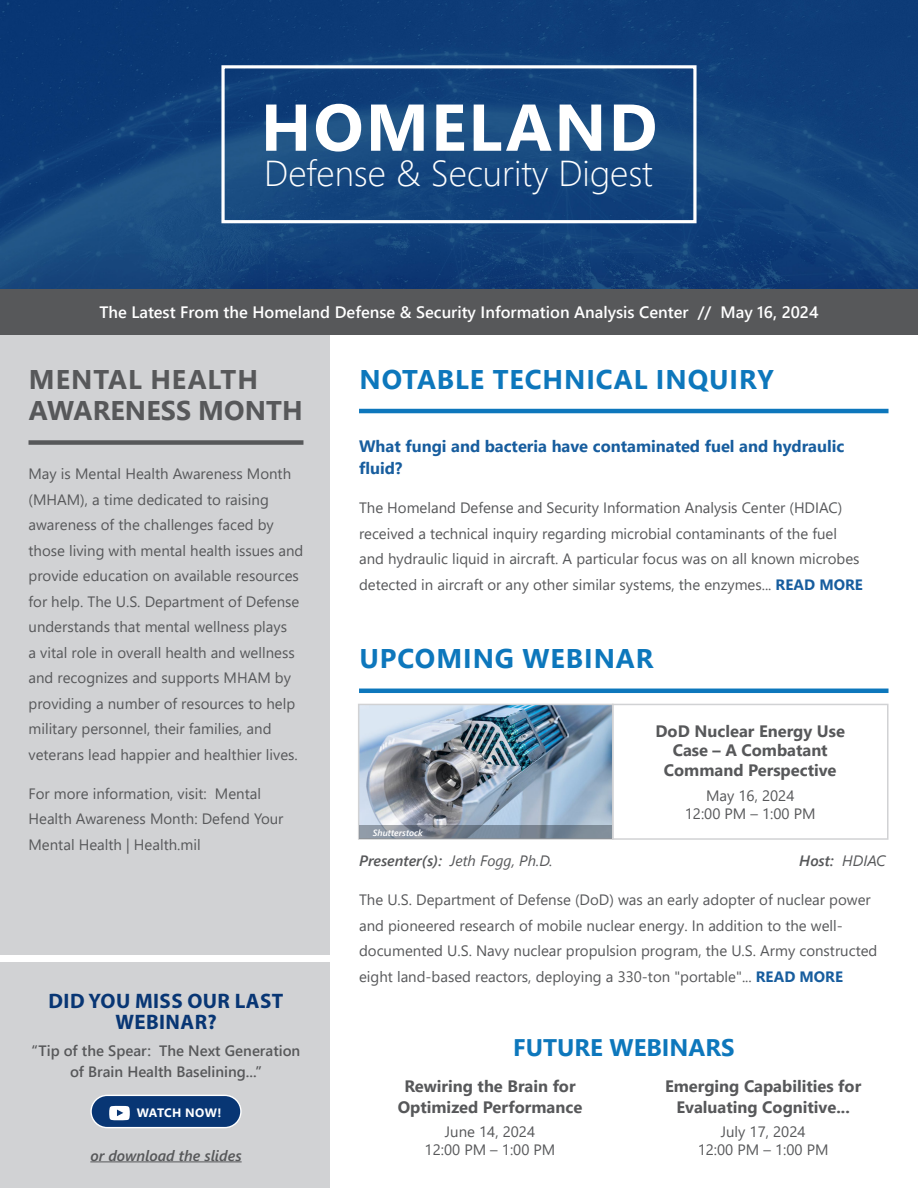
<style>
.page{position:relative;width:918px;height:1188px;background:#fff}
.page>*{position:absolute;margin:0;border:0;box-sizing:border-box;transform-origin:0 0}
.t1{font:700 66px "Segoe UI";letter-spacing:.035em;color:#fff}
.t2{font:300 36px "Segoe UI";color:#fff}
.Heading_1_-_Blue{font:700 27px "Segoe UI";letter-spacing:.035em;color:#0d77bc}
.Heading_1_-_Gray{font:700 27px/31.5px "Segoe UI";letter-spacing:.005em;color:#57585a}
.Copy{font:700 24px "Segoe UI";color:#0d77bc}
.t3{font:700 21px/21px "Myriad Pro";letter-spacing:.02em;color:#083674;text-align:center}
.Copy-2{font:700 16.5px/21px "Segoe UI";color:#57585a;text-align:center}
.Cover_Banner_Text{font:600 16.5px "Segoe UI";color:#fff}
.Heading_2_-_Green{font:700 16.5px/22.5px "Segoe UI";color:#175d9e}
.Webinar_Header{font:700 16.5px/19.5px "Segoe UI";color:#57585a;text-align:center}
.Copy-3{font:15px/25.5px "Segoe UI";color:#57585a}
.Webinar_Dates{font:15px/18px "Segoe UI";color:#57585a;text-align:center}
.Heading_2_-_Green-2{font:600 15px/21px "Segoe UI";color:#57585a;text-align:center}
.Heading_3_-_First_word_bolded{font:italic 15px "Segoe UI";color:#57585a}
.Heading_2_-_Green-3{font:italic 600 15px "Segoe UI";color:#57585a}
.Heading_3_-_First_word_bolded-2{font:italic 600 15px "Segoe UI";color:#57585a}
.Grey_Button_Text{font:700 12.15px "Segoe UI";letter-spacing:.015em;color:#fff}
.Image_Source{font:italic 600 9px "Segoe UI";color:#fff}
.s1{font-weight:700;color:#175d9e}
.s2{font-weight:600}
.s3{font-weight:400}
</style>
<div class="page">
<div style="left:0;top:335px;width:330px;height:619px;background:#d1d2d4"></div>
<div style="left:0;top:963px;width:330px;height:225px;background:#d1d2d4"></div>
<hr style="left:359px;top:409px;width:530px;height:4px;background:#0d77bc">
<hr style="left:359px;top:689px;width:530px;height:4px;background:#0d77bc">
<div style="left:0;top:289px;width:918px;height:46px;background:#57585a"></div>
<svg style="left:358px;top:703px;width:531px;height:137px"></svg>
<svg style="left:359px;top:826px;width:253px;height:13px;background:#7d8896"></svg>
<hr style="left:90px;top:1161px;width:152px;height:1px;background:#57585a">
<div style="left:91px;top:1095px;width:150px;height:33px;background:#083674;border-radius:16px"></div>
<svg style="left:109px;top:1106px;width:21px;height:14px"></svg>
<div style="left:90px;top:1095px;width:152px;height:33px;border:1px solid #fff;border-radius:16px"></div>
<div style="left:29px;top:440px;width:274px;height:5px;background:#57585a"></div>
<img style="left:0;top:0;width:918px;height:289px">
<div style="left:221px;top:65px;width:476px;height:158px;border:3px solid #fff"></div>
<h1 class="t1" style="left:261px;top:65px;width:398px">HOMELAND</h1>
<h2 class="t2" style="left:264px;top:139px;width:390px">Defense &amp; Security Digest</h2>
<p class="Cover_Banner_Text" style="left:99px;top:296px;width:721px">The Latest From the Homeland Defense &amp; Security Information Analysis Center // May 16, 2024</p>
<p class="Heading_1_-_Gray" style="left:29px;top:361px;width:275px">MENTAL HEALTH<br>AWARENESS MONTH</p>
<p class="Copy-3" style="left:29px;top:460px;width:276px">May is Mental Health Awareness Month (MHAM), a time dedicated to raising awareness of the challenges faced by those living with mental health issues and provide education on available resources for help. The U.S. Department of Defense understands that mental wellness plays<br>a vital role in overall health and wellness and recognizes and supports MHAM by providing a number of resources to help military personnel, their families, and veterans lead happier and healthier lives.</p>
<p class="Copy-3" style="left:29px;top:779px;width:257px">For more information, visit: Mental<br>Health Awareness Month: Defend Your<br>Mental Health | Health.mil</p>
<p class="t3" style="left:49px;top:989px;width:236px">DID YOU MISS OUR LAST<br>WEBINAR?</p>
<p class="Heading_2_-_Green-2" style="left:32px;top:1039px;width:270px">“Tip of the Spear: The Next Generation of Brain Health Baselining...”</p>
<p class="Grey_Button_Text" style="left:137px;top:1101px;width:86px">WATCH NOW!</p>
<p class="Heading_2_-_Green-3" style="left:90px;top:1141px;width:153px">or download the slides</p>
<p class="Heading_1_-_Blue" style="left:360px;top:353px;width:416px">NOTABLE TECHNICAL INQUIRY</p>
<p class="Heading_2_-_Green" style="left:359px;top:433px;width:487px">What fungi and bacteria have contaminated fuel and hydraulic fluid?</p>
<p class="Copy-3" style="left:359px;top:494px;width:505px">The Homeland Defense and Security Information Analysis Center (HDIAC) received a technical inquiry regarding microbial contaminants of the fuel and hydraulic liquid in aircraft. A particular focus was on all known microbes detected in aircraft or any other similar systems, the enzymes... <span class="s1">READ MORE</span></p>
<p class="Heading_1_-_Blue" style="left:360px;top:633px;width:296px">UPCOMING WEBINAR</p>
<p class="Image_Source" style="left:373px;top:824px;width:52px">Shutterstock</p>
<p class="Webinar_Header" style="left:656px;top:720px;width:191px">DoD Nuclear Energy Use<br>Case – A Combatant<br>Command Perspective</p>
<p class="Webinar_Dates" style="left:685px;top:785px;width:132px">May 16, 2024<br>12:00 PM – 1:00 PM</p>
<p class="Heading_3_-_First_word_bolded" style="left:359px;top:847px;width:195px"><span class="s2">Presenter(s):</span> Jeth Fogg, Ph.D.</p>
<p class="Heading_3_-_First_word_bolded-2" style="left:799px;top:847px;width:88px">Host: <span class="s3">HDIAC</span></p>
<p class="Copy-3" style="left:359px;top:886px;width:520px">The U.S. Department of Defense (DoD) was an early adopter of nuclear power and pioneered research of mobile nuclear energy. In addition to the well&shy;documented U.S. Navy nuclear propulsion program, the U.S. Army constructed eight land-based reactors, deploying a 330-ton "portable"... <span class="s1">READ MORE</span></p>
<p class="Copy" style="left:513px;top:1024px;width:223px">FUTURE WEBINARS</p>
<p class="Copy-2" style="left:665px;top:1074px;width:198px">Emerging Capabilities for<br>Evaluating Cognitive...</p>
<p class="Webinar_Dates" style="left:698px;top:1122px;width:132px">July 17, 2024<br>12:00 PM – 1:00 PM</p>
<p class="Copy-2" style="left:398px;top:1074px;width:186px">Rewiring the Brain for<br>Optimized Performance</p>
<p class="Webinar_Dates" style="left:425px;top:1122px;width:132px">June 14, 2024<br>12:00 PM – 1:00 PM</p>
</div>
